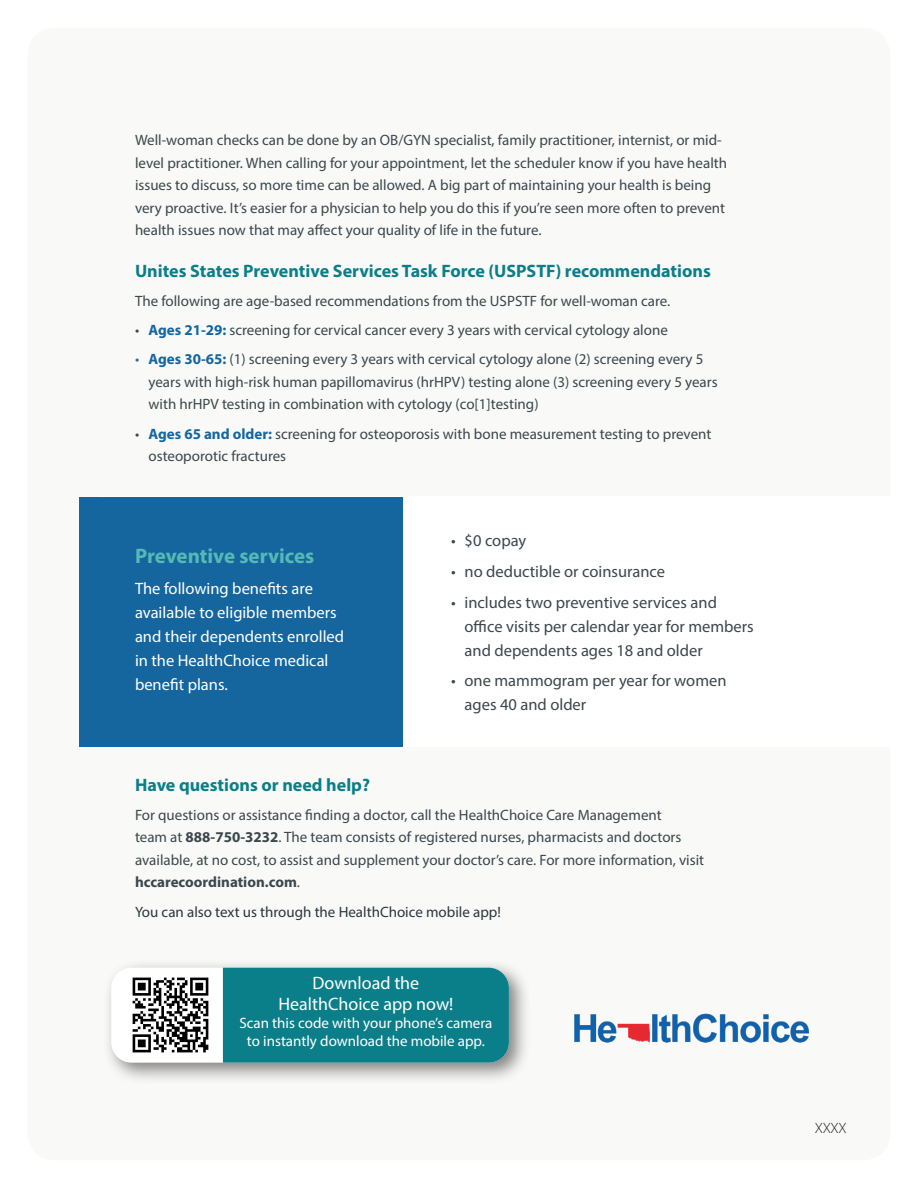
<style>
.page{position:relative;width:918px;height:1188px;background:#fff}
.page>*{position:absolute;margin:0;border:0;box-sizing:border-box;transform-origin:0 0}
.Body_Text{font:700 21px "Myriad Pro";color:#55bab5}
.Body_Text-2{font:700 18px "Myriad Pro";color:#0b7f89}
.UMR_Body_Copy{font:18px/21px "Myriad Pro";color:#fff;text-align:center}
.Body_Text-3{font:16.5px/24px "Myriad Pro";color:#3b474c}
.Body_Text-4{font:16.5px/24px "Myriad Pro";color:#fff}
.Body_Text-5{font:15px/22.5px "Myriad Pro";color:#3b474c}
.UMR_Body_Copy-2{font:15px/18px "Myriad Pro";color:#fff;text-align:center}
.Body_Text-6{font:15px "Myriad Pro";color:#2a373d}
.t1{font:300 15px "Myriad Pro";color:#231f20}
.s1{font-weight:700;color:#15669f}
.s2{color:#2f70a6}
.s3{font-weight:700}
</style>
<div class="page">
<img style="left:574px;top:1013px;width:236px;height:30px">
<div style="left:103px;top:959px;width:428px;height:125px;background:#231f20;opacity:.55"></div>
<div style="left:111px;top:968px;width:398px;height:95px;background:#fff;border-radius:20px"></div>
<div style="left:223px;top:968px;width:286px;height:95px;background:#0b7f89"></div>
<img style="left:132px;top:977px;width:77px;height:76px">
<div style="left:80px;top:497px;width:323px;height:249px;background:#15669f"></div>
<p class="Body_Text-5" style="left:135px;top:129px;width:594px">Well-woman checks can be done by an OB/GYN specialist, family practitioner, internist, or mid&shy;level practitioner. When calling for your appointment, let the scheduler know if you have health issues to discuss, so more time can be allowed. A big part of maintaining your health is being very proactive. It’s easier for a physician to help you do this if you’re seen more often to prevent health issues now that may affect your quality of life in the future.</p>
<p class="Body_Text-2" style="left:135px;top:259px;width:577px">Unites States Preventive Services Task Force (USPSTF) recommendations</p>
<p class="Body_Text-5" style="left:135px;top:289px;width:537px">The following are age-based recommendations from the USPSTF for well-woman care.</p>
<p class="Body_Text-5" style="left:135px;top:319px;width:534px">• <span class="s1">Ages 21-29:</span> screening for cervical cancer every 3 years with cervical cytology alone</p>
<p class="Body_Text-5" style="left:148px;top:348px;width:571px;text-indent:-14px"><span class="s2">•</span> <span class="s1">Ages 30-65:</span> (1) screening every 3 years with cervical cytology alone (2) screening every 5 years with high-risk human papillomavirus (hrHPV) testing alone (3) screening every 5 years with hrHPV testing in combination with cytology (co[1]testing)</p>
<p class="Body_Text-5" style="left:148px;top:422px;width:564px;text-indent:-14px">• <span class="s1">Ages 65 and older:</span> screening for osteoporosis with bone measurement testing to prevent osteoporotic fractures</p>
<p class="Body_Text" style="left:135px;top:543px;width:181px">Preventive services</p>
<p class="Body_Text-4" style="left:135px;top:576px;width:211px">The following benefits are available to eligible members and their dependents enrolled in the HealthChoice medical benefit plans.</p>
<p class="Body_Text-3" style="left:451px;top:528px;width:77px">• $0 copay</p>
<p class="Body_Text-3" style="left:451px;top:559px;width:216px">• no deductible or coinsurance</p>
<p class="Body_Text-3" style="left:465px;top:590px;width:291px;text-indent:-14px">• includes two preventive services and office visits per calendar year for members and dependents ages 18 and older</p>
<p class="Body_Text-3" style="left:465px;top:669px;width:263px;text-indent:-14px">• one mammogram per year for women ages 40 and older</p>
<p class="Body_Text-2" style="left:135px;top:773px;width:237px">Have questions or need help?</p>
<p class="Body_Text-5" style="left:135px;top:803px;width:571px">For questions or assistance finding a doctor, call the HealthChoice Care Management<br>team at <span class="s3">888-750-3232</span>. The team consists of registered nurses, pharmacists and doctors available, at no cost, to assist and supplement your doctor’s care. For more information, visit <span class="s3">hccarecoordination.com</span>.</p>
<p class="Body_Text-6" style="left:135px;top:902px;width:367px">You can also text us through the HealthChoice mobile app!</p>
<p class="UMR_Body_Copy" style="left:278px;top:972px;width:177px">Download the<br>HealthChoice app now!</p>
<p class="UMR_Body_Copy-2" style="left:239px;top:1014px;width:255px">Scan this code with your phone’s camera to instantly download the mobile app.</p>
<p class="t1" style="left:815px;top:1119px;width:33px">XXXX</p>
</div>
